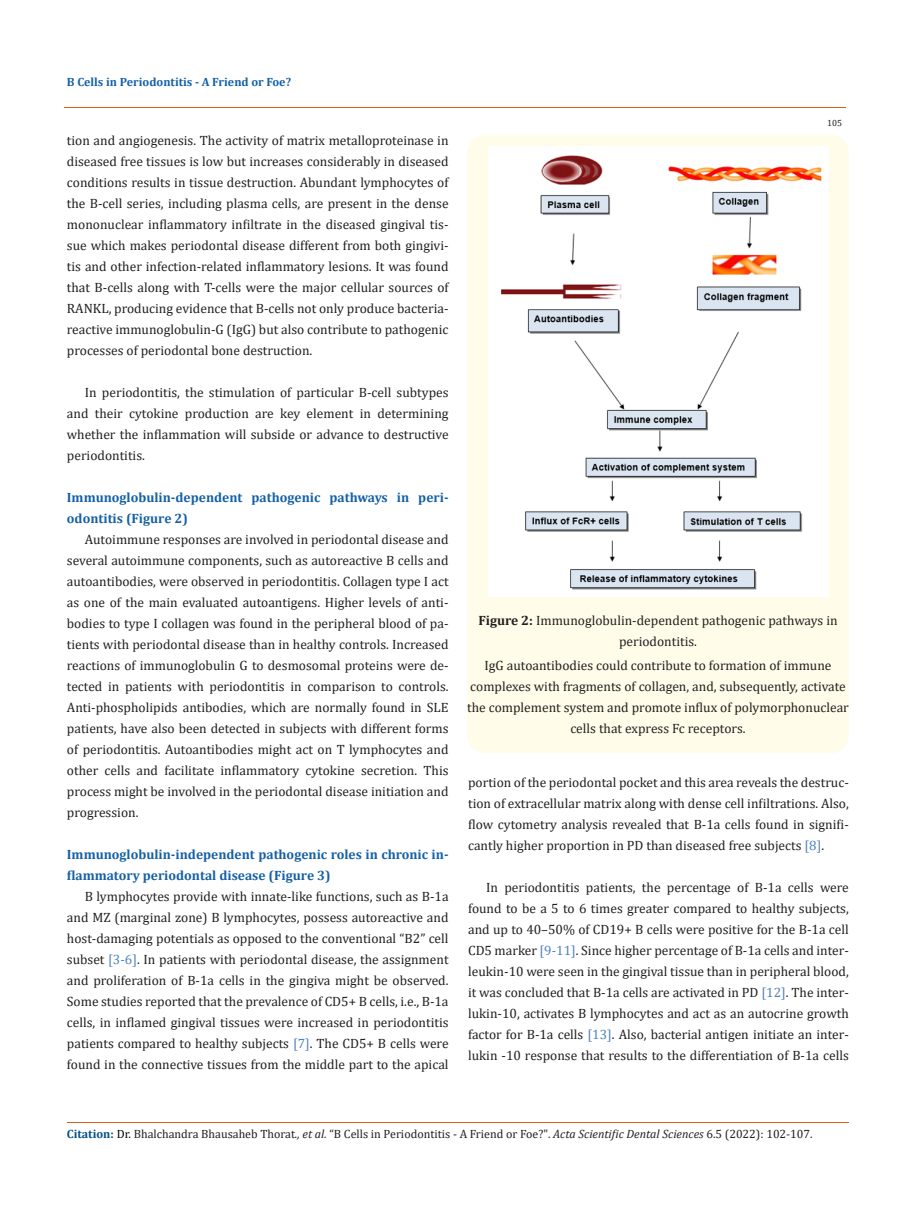
<style>
.page{position:relative;width:917px;height:1224px;background:#fff}
.page>*{position:absolute;margin:0;border:0;box-sizing:border-box;transform-origin:0 0}
.t1{font:13.5px/21px "Cambria";color:#231f20;text-align:justify}
.t2{font:700 13.5px/21px "Cambria";color:#1560a6}
.t3{font:12px "Cambria";color:#231f20}
.t4{font:700 12px "Cambria";color:#1560a6}
.t5{font:9px "Cambria";color:#231f20}
.s1{color:#4f81bd}
.s2{font-weight:700}
.s3{font-weight:700;color:#035089}
.s4{color:#000}
.s5{font-style:italic}
</style>
<div class="page">
<div style="left:467px;top:135px;width:381px;height:618px;background:#fffde9;border-radius:18px"></div>
<img style="left:488px;top:147px;width:340px;height:449px">
<hr style="left:64px;top:108px;width:781px;height:1px;background:#e05d1a">
<hr style="left:67px;top:1123px;width:781px;height:1px;background:#e05d1a">
<p class="t4" style="left:67px;top:73px;width:226px">B Cells in Periodontitis - A Friend or Foe?</p>
<p class="t1" style="left:67px;top:130px;width:383px">tion and angiogenesis. The activity of matrix metalloproteinase in diseased free tissues is low but increases considerably in diseased conditions results in tissue destruction. Abundant lymphocytes of the B-cell series, including plasma cells, are present in the dense mononuclear inflammatory infiltrate in the diseased gingival tis&shy;sue which makes periodontal disease different from both gingivi&shy;tis and other infection-related inflammatory lesions. It was found that B-cells along with T-cells were the major cellular sources of RANKL, producing evidence that B-cells not only produce bacteria&shy;reactive immunoglobulin-G (IgG) but also contribute to pathogenic processes of periodontal bone destruction.</p>
<p class="t1" style="left:67px;top:382px;width:383px;text-indent:18px">In periodontitis, the stimulation of particular B-cell subtypes and their cytokine production are key element in determining whether the inflammation will subside or advance to destructive periodontitis.</p>
<p class="t2" style="left:67px;top:487px;width:383px">Immunoglobulin-dependent pathogenic pathways in peri&shy;odontitis (Figure 2)</p>
<p class="t1" style="left:67px;top:529px;width:383px;text-indent:18px">Autoimmune responses are involved in periodontal disease and several autoimmune components, such as autoreactive B cells and autoantibodies, were observed in periodontitis. Collagen type I act as one of the main evaluated autoantigens. Higher levels of anti&shy;bodies to type I collagen was found in the peripheral blood of pa&shy;tients with periodontal disease than in healthy controls. Increased reactions of immunoglobulin G to desmosomal proteins were de&shy;tected in patients with periodontitis in comparison to controls.<br>Anti-phospholipids antibodies, which are normally found in SLE patients, have also been detected in subjects with different forms of periodontitis. Autoantibodies might act on T lymphocytes and other cells and facilitate inflammatory cytokine secretion. This process might be involved in the periodontal disease initiation and progression.</p>
<p class="t2" style="left:67px;top:844px;width:383px">Immunoglobulin-independent pathogenic roles in chronic in&shy;flammatory periodontal disease (Figure 3)</p>
<p class="t1" style="left:67px;top:886px;width:383px;text-indent:18px">B lymphocytes provide with innate-like functions, such as B-1a and MZ (marginal zone) B lymphocytes, possess autoreactive and host-damaging potentials as opposed to the conventional “B2” cell subset <span class="s1">[3-6]</span>. In patients with periodontal disease, the assignment and proliferation of B-1a cells in the gingiva might be observed.<br>Some studies reported that the prevalence of CD5+ B cells, i.e., B-1a cells, in inflamed gingival tissues were increased in periodontitis patients compared to healthy subjects <span class="s1">[7]</span>. The CD5+ B cells were found in the connective tissues from the middle part to the apical</p>
<p class="t5" style="left:827px;top:118px;width:16px">105</p>
<p class="t1" style="left:478px;top:610px;width:361px;text-align:center"><span class="s2">Figure 2:</span> Immunoglobulin-dependent pathogenic pathways in periodontitis.</p>
<p class="t1" style="left:467px;top:655px;width:383px;text-align:center">IgG autoantibodies could contribute to formation of immune complexes with fragments of collagen, and, subsequently, activate the complement system and promote influx of polymorphonuclear cells that express Fc receptors.</p>
<p class="t1" style="left:468px;top:772px;width:382px">portion of the periodontal pocket and this area reveals the destruc&shy;tion of extracellular matrix along with dense cell infiltrations. Also, flow cytometry analysis revealed that B-1a cells found in signifi&shy;cantly higher proportion in PD than diseased free subjects <span class="s1">[8]</span>.</p>
<p class="t1" style="left:468px;top:877px;width:382px;text-indent:18px">In periodontitis patients, the percentage of B-1a cells were found to be a 5 to 6 times greater compared to healthy subjects, and up to 40–50% of CD19+ B cells were positive for the B-1a cell CD5 marker <span class="s1">[9-11]</span>. Since higher percentage of B-1a cells and inter&shy;leukin-10 were seen in the gingival tissue than in peripheral blood, it was concluded that B-1a cells are activated in PD <span class="s1">[12]</span>. The inter&shy;lukin-10, activates B lymphocytes and act as an autocrine growth factor for B-1a cells <span class="s1">[13]</span>. Also, bacterial antigen initiate an inter&shy;lukin -10 response that results to the differentiation of B-1a cells</p>
<p class="t3" style="left:67px;top:1127px;width:747px"><span class="s3">Citation:</span> <span class="s4">Dr.</span> Bhalchandra Bhausaheb Thorat<span class="s5">., et al.</span> “B Cells in Periodontitis - A Friend or Foe?". <span class="s5">Acta Scientific Dental Sciences</span> 6.5 (2022): 102-107.</p>
</div>
